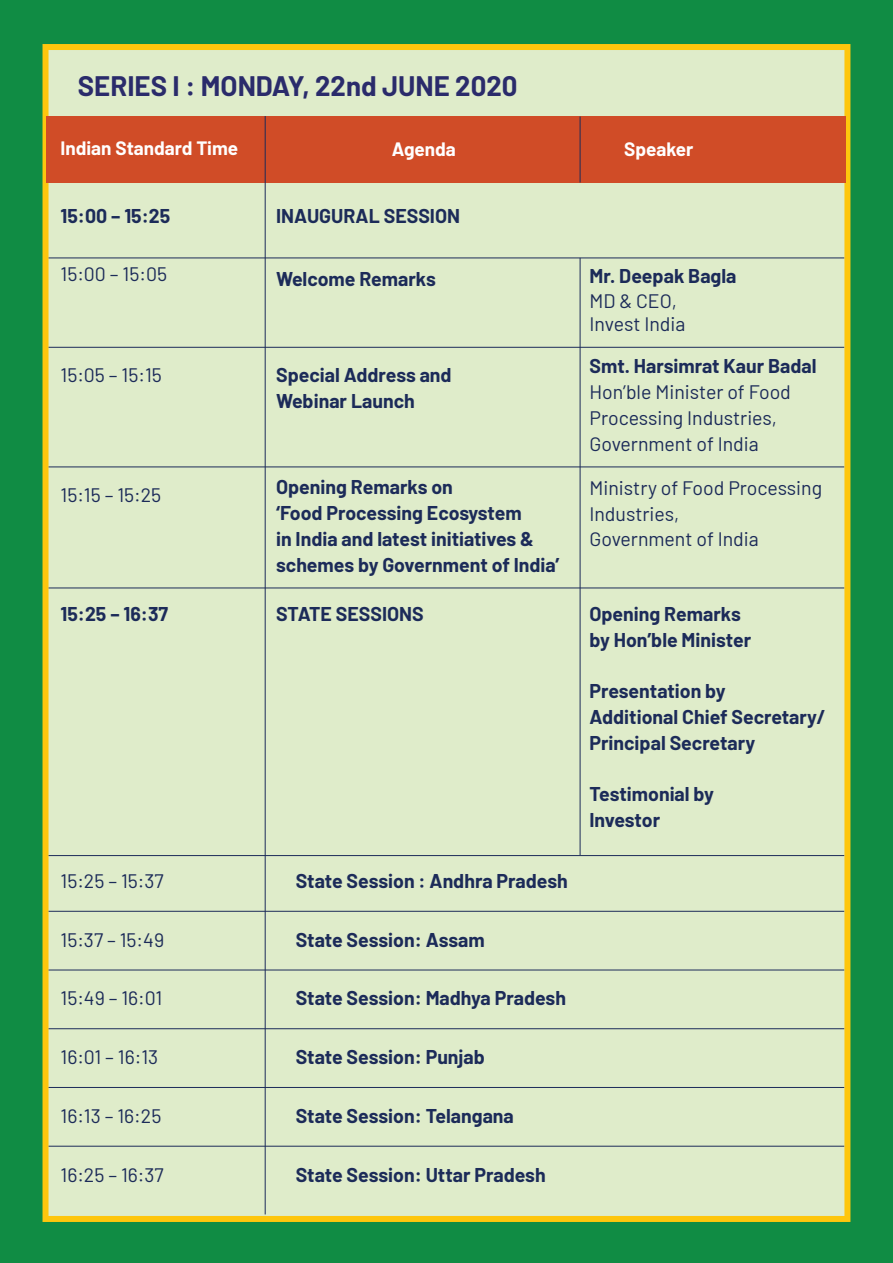
<style>
.page{position:relative;width:893px;height:1263px;background:#108c44}
.page>*{position:absolute;margin:0;border:0;box-sizing:border-box;transform-origin:0 0}
.t1{font:700 27.6px "Barlow";color:#2a2b6b}
.t2{font:700 19.5px/25.8px "Barlow";color:#1c2b59}
.t3{font:19.5px/25.8px "Barlow";color:#1c2b59}
.t4{font:700 18.9px "Barlow";color:#fff}
</style>
<div class="page">
<div style="left:43px;top:44px;width:807px;height:1178px;background:#dfecca"></div>
<div style="left:47px;top:116px;width:799px;height:66px;background:#d04c27"></div>
<hr style="left:49px;top:257px;width:795px;height:1px;background:#1c2b59">
<hr style="left:49px;top:347px;width:795px;height:1px;background:#1c2b59">
<hr style="left:49px;top:466px;width:795px;height:1px;background:#1c2b59">
<hr style="left:49px;top:587px;width:795px;height:1px;background:#1c2b59">
<hr style="left:49px;top:855px;width:795px;height:1px;background:#1c2b59">
<hr style="left:49px;top:911px;width:795px;height:1px;background:#1c2b59">
<hr style="left:265px;top:116px;width:1px;height:1098px;background:#1c2b59">
<hr style="left:580px;top:258px;width:1px;height:597px;background:#1c2b59">
<hr style="left:49px;top:969px;width:795px;height:1px;background:#1c2b59">
<hr style="left:49px;top:1028px;width:795px;height:1px;background:#1c2b59">
<hr style="left:49px;top:1087px;width:795px;height:1px;background:#1c2b59">
<hr style="left:49px;top:1146px;width:795px;height:1px;background:#1c2b59">
<hr style="left:580px;top:117px;width:1px;height:65px;background:#1c2b59">
<h1 class="t1" style="left:78px;top:66px;width:441px">SERIES I : MONDAY, 22nd JUNE 2020</h1>
<p class="t4" style="left:61px;top:134px;width:179px">Indian Standard Time</p>
<p class="t4" style="left:392px;top:135px;width:66px">Agenda</p>
<p class="t4" style="left:624px;top:135px;width:70px">Speaker</p>
<p class="t2" style="left:61px;top:201px;width:111px">15:00 – 15:25</p>
<p class="t2" style="left:276px;top:201px;width:186px">INAUGURAL SESSION</p>
<p class="t3" style="left:61px;top:260px;width:108px">15:00 – 15:05</p>
<p class="t2" style="left:276px;top:264px;width:161px">Welcome Remarks</p>
<p class="t3" style="left:61px;top:361px;width:103px">15:05 – 15:15</p>
<p class="t2" style="left:276px;top:361px;width:177px">Special Address and<br>Webinar Launch</p>
<p class="t2" style="left:589px;top:261px;width:149px">Mr. Deepak Bagla</p>
<p class="t3" style="left:589px;top:288px;width:97px;line-height:22.8px">MD &amp; CEO,<br>Invest India</p>
<p class="t2" style="left:589px;top:352px;width:229px">Smt. Harsimrat Kaur Badal</p>
<p class="t3" style="left:589px;top:378px;width:203px">Hon’ble Minister of Food<br>Processing Industries,<br>Government of India</p>
<p class="t3" style="left:61px;top:481px;width:102px">15:15 – 15:25</p>
<p class="t2" style="left:276px;top:473px;width:285px">Opening Remarks on<br>‘Food Processing Ecosystem<br>in India and latest initiatives &amp; schemes by Government of India’</p>
<p class="t3" style="left:589px;top:473px;width:234px">Ministry of Food Processing<br>Industries,<br>Government of India</p>
<p class="t2" style="left:61px;top:599px;width:109px">15:25 – 16:37</p>
<p class="t2" style="left:276px;top:599px;width:149px">STATE SESSIONS</p>
<p class="t2" style="left:589px;top:599px;width:163px">Opening Remarks by Hon’ble Minister</p>
<p class="t2" style="left:589px;top:677px;width:238px">Presentation by<br>Additional Chief Secretary/<br>Principal Secretary</p>
<p class="t2" style="left:589px;top:780px;width:126px">Testimonial by<br>Investor</p>
<p class="t3" style="left:61px;top:866px;width:105px">15:25 – 15:37</p>
<p class="t2" style="left:296px;top:866px;width:274px">State Session : Andhra Pradesh</p>
<p class="t3" style="left:61px;top:925px;width:105px">15:37 – 15:49</p>
<p class="t2" style="left:296px;top:925px;width:191px">State Session: Assam</p>
<p class="t3" style="left:61px;top:984px;width:103px">15:49 – 16:01</p>
<p class="t2" style="left:296px;top:984px;width:272px">State Session: Madhya Pradesh</p>
<p class="t3" style="left:61px;top:1043px;width:99px">16:01 – 16:13</p>
<p class="t2" style="left:296px;top:1043px;width:191px">State Session: Punjab</p>
<p class="t3" style="left:61px;top:1101px;width:102px">16:13 – 16:25</p>
<p class="t2" style="left:296px;top:1101px;width:220px">State Session: Telangana</p>
<p class="t3" style="left:61px;top:1160px;width:105px">16:25 – 16:37</p>
<p class="t2" style="left:296px;top:1160px;width:252px">State Session: Uttar Pradesh</p>
</div>
